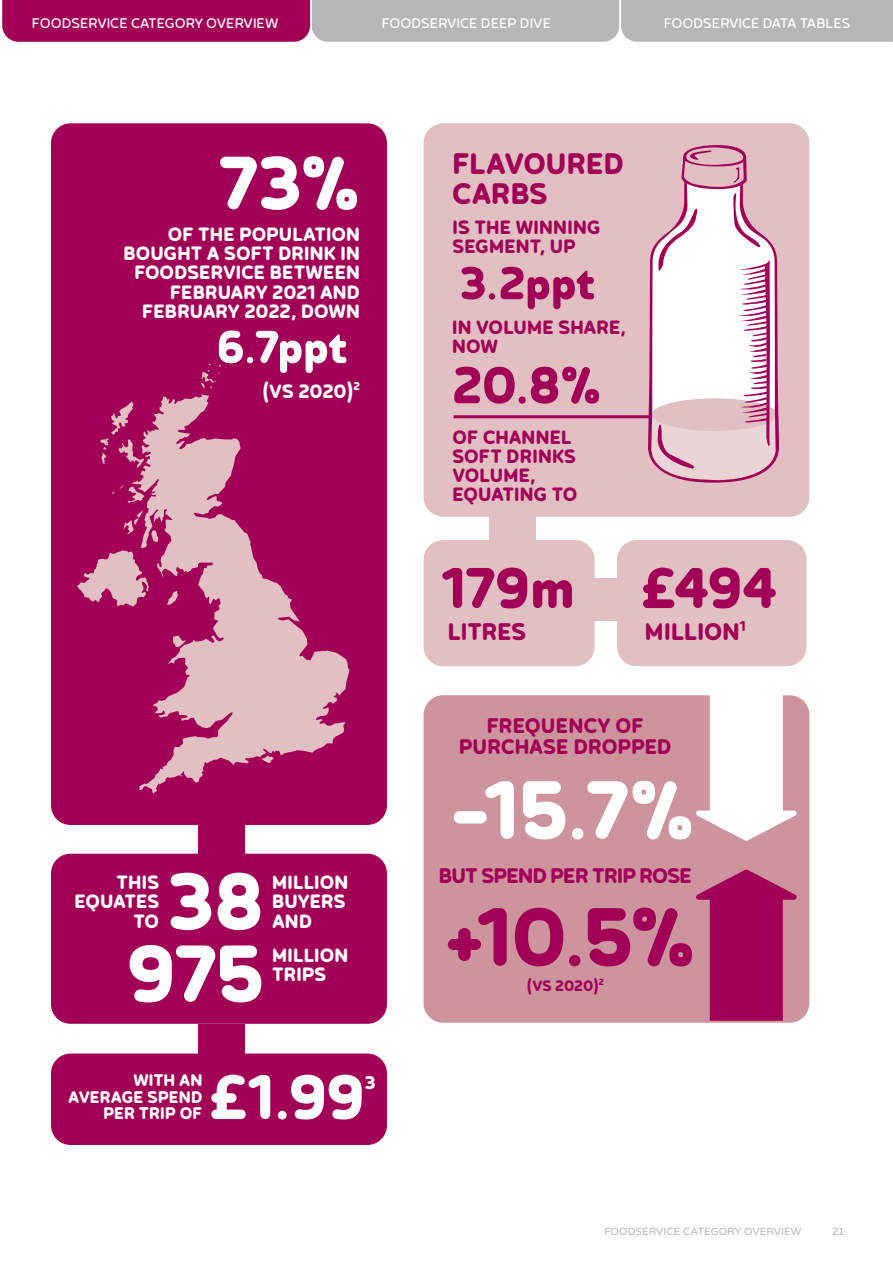
<style>
.page{position:relative;width:893px;height:1263px;background:#fff}
.page>*{position:absolute;margin:0;border:0;box-sizing:border-box;transform-origin:0 0}
.t1{font:700 97.65px "Betm Rounded";color:#fff}
.t2{font:700 97.65px "Betm Rounded";color:#a20057}
.t3{font:700 95.55px "Betm Rounded";color:#fff}
.t4{font:700 89.25px "Betm Rounded";color:#fff}
.t5{font:700 74.55px "Betm Rounded";color:#fff}
.t6{font:700 67.95px "Betm Rounded";letter-spacing:-.005em;color:#a20057}
.t7{font:700 61.5px "Betm Rounded";color:#a20057}
.t8{font:700 54.45px "Betm Rounded";color:#a20057}
.t9{font:700 54.45px "Betm Rounded";color:#fff}
.t10{font:700 35.25px/29.5px "Betm Rounded";color:#a20057}
.t11{font:700 28.5px "Betm Rounded";letter-spacing:-.005em;color:#a20057}
.t12{font:700 25.05px/21px "Betm Rounded";letter-spacing:-.005em;color:#a20057;text-align:center}
.t13{font:700 25.05px "Betm Rounded";letter-spacing:-.025em;color:#a20057}
.t14{font:700 22.95px/19.2px "Betm Rounded";color:#fff;text-align:right}
.t15{font:700 22.95px/19.2px "Betm Rounded";letter-spacing:.005em;color:#a20057}
.t16{font:700 21.9px "Betm Rounded";color:#fff}
.t17{font:700 19.95px/16.8px "Betm Rounded";color:#fff;text-align:right}
.t18{font:700 18px "Betm Rounded";letter-spacing:-.005em;color:#a20057}
.t19{font:16.5px "Betm Rounded";color:#fff}
.t20{font:10.5px "Varela Round";color:#b6b6b6}
</style>
<div class="page">
<div style="left:424px;top:123px;width:385px;height:394px;background:#e1bfc2;border-radius:20px"></div>
<div style="left:424px;top:695px;width:385px;height:328px;background:#cd949d;border-radius:20px"></div>
<div style="left:424px;top:540px;width:171px;height:126px;background:#e1bfc2;border-radius:20px"></div>
<div style="left:617px;top:540px;width:189px;height:126px;background:#e1bfc2;border-radius:20px"></div>
<svg style="left:696px;top:695px;width:101px;height:146px"></svg>
<svg style="left:696px;top:870px;width:101px;height:151px"></svg>
<div style="left:51px;top:123px;width:336px;height:702px;background:#a20057;border-radius:20px"></div>
<div style="left:51px;top:854px;width:336px;height:170px;background:#a20057;border-radius:20px"></div>
<div style="left:51px;top:1053px;width:336px;height:92px;background:#a20057;border-radius:20px"></div>
<svg style="left:645px;top:145px;width:135px;height:338px"></svg>
<hr style="left:454px;top:415px;width:195px;height:3px;background:#a20057">
<div style="left:489px;top:506px;width:47px;height:43px;background:#e1bfc2"></div>
<div style="left:198px;top:821px;width:46px;height:52px;background:#a20057"></div>
<div style="left:198px;top:1024px;width:46px;height:42px;background:#a20057"></div>
<div style="left:585px;top:578px;width:47px;height:43px;background:#e1bfc2"></div>
<svg style="left:123px;top:520px;width:9px;height:14px"></svg>
<svg style="left:112px;top:485px;width:20px;height:18px"></svg>
<svg style="left:100px;top:402px;width:32px;height:62px"></svg>
<svg style="left:201px;top:364px;width:20px;height:25px"></svg>
<svg style="left:132px;top:394px;width:217px;height:400px"></svg>
<svg style="left:77px;top:550px;width:72px;height:57px"></svg>
<svg style="left:2px;top:0;width:891px;height:42px;background:#b07896"></svg>
<p class="t19" style="left:32px;top:14px;width:248px">FOODSERVICE CATEGORY OVERVIEW</p>
<p class="t19" style="left:382px;top:14px;width:171px">FOODSERVICE DEEP DIVE</p>
<p class="t19" style="left:664px;top:14px;width:188px">FOODSERVICE DATA TABLES</p>
<h3 class="t4" style="left:218px;top:129px;width:145px">73%</h3>
<p class="t14" style="left:124px;top:224px;width:238px">OF THE POPULATION<br>BOUGHT A SOFT DRINK IN<br>FOODSERVICE BETWEEN<br>FEBRUARY 2021 AND<br>FEBRUARY 2022, DOWN</p>
<h3 class="t9" style="left:217px;top:314px;width:132px">6.7ppt</h3>
<p class="t14" style="left:262px;top:380px;width:99px">(VS 2020)<sup>2</sup></p>
<p class="t14" style="left:75px;top:872px;width:86px">THIS<br>EQUATES<br>TO</p>
<h2 class="t3" style="left:167px;top:843px;width:99px">38</h2>
<h2 class="t3" style="left:127px;top:916px;width:138px">975</h2>
<p class="t14" style="left:272px;top:872px;width:78px;text-align:justify">MILLION BUYERS AND</p>
<p class="t14" style="left:272px;top:944px;width:78px">MILLION</p>
<p class="t14" style="left:272px;top:963px;width:56px">TRIPS</p>
<h3 class="t10" style="left:452px;top:147px;width:173px">FLAVOURED<br>CARBS</h3>
<p class="t15" style="left:452px;top:217px;width:150px">IS THE WINNING<br>SEGMENT, UP</p>
<h3 class="t8" style="left:459px;top:250px;width:137px">3.2ppt</h3>
<p class="t15" style="left:452px;top:316px;width:175px">IN VOLUME SHARE,<br>NOW</p>
<h3 class="t7" style="left:452px;top:348px;width:151px">20.8%</h3>
<p class="t15" style="left:452px;top:426px;width:126px">OF CHANNEL<br>SOFT DRINKS<br>VOLUME,<br>EQUATING TO</p>
<h3 class="t6" style="left:443px;top:547px;width:336px">179m £494</h3>
<p class="t11" style="left:448px;top:614px;width:80px">LITRES</p>
<p class="t11" style="left:645px;top:614px;width:102px">MILLION<sup>1</sup></p>
<p class="t12" style="left:459px;top:714px;width:214px">FREQUENCY OF<br>PURCHASE DROPPED</p>
<h1 class="t1" style="left:449px;top:751px;width:249px">-15.7%</h1>
<p class="t13" style="left:439px;top:861px;width:255px">BUT SPEND PER TRIP ROSE</p>
<h1 class="t2" style="left:443px;top:878px;width:255px">+10.5%</h1>
<p class="t18" style="left:527px;top:974px;width:78px">(VS 2020)<sup>2</sup></p>
<p class="t17" style="left:68px;top:1071px;width:136px">WITH AN<br>AVERAGE SPEND<br>PER TRIP OF</p>
<h3 class="t5" style="left:208px;top:1052px;width:159px">£1.99</h3>
<p class="t16" style="left:365px;top:1069px;width:12px">3</p>
<p class="t20" style="left:604px;top:1224px;width:199px">FOODSERVICE CATEGORY OVERVIEW</p>
<p class="t20" style="left:832px;top:1224px;width:13px">21</p>
</div>
